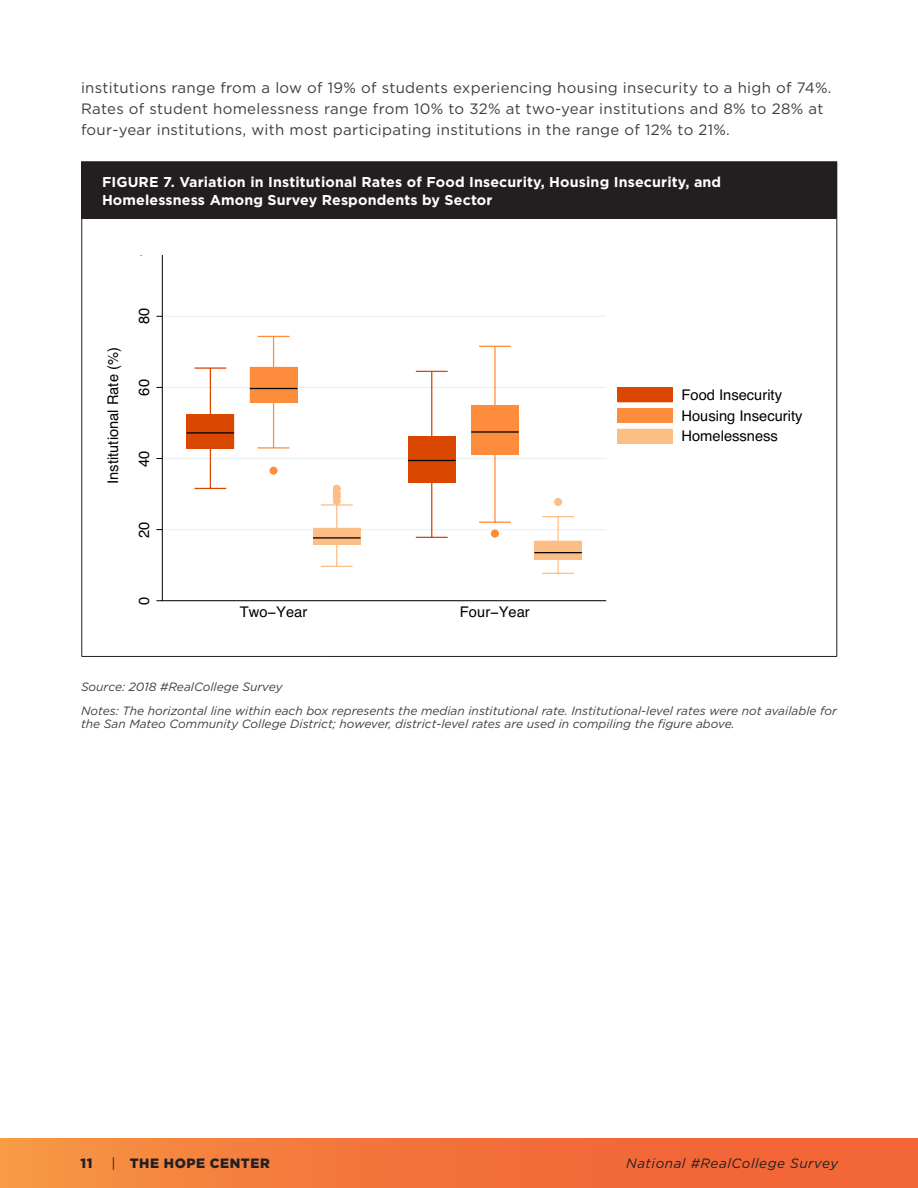
<style>
.page{position:relative;width:918px;height:1188px;background:#fff}
.page>*{position:absolute;margin:0;border:0;box-sizing:border-box;transform-origin:0 0}
.Body{font:15px/21px "Gotham";letter-spacing:.02em;color:#3e3e3f}
.t1{font:14.7px/20.5px "Helvetica";color:#000}
.Figure_title{font:700 14.25px/18px "Gotham";letter-spacing:.01em;color:#fff}
.t2{font:italic 13.5px "Gotham";letter-spacing:.04em;color:#231f20}
.t3{font:900 13.5px "Gotham";letter-spacing:.04em;color:#231f20}
.Footnote{font:italic 12px/13.5px "Gotham";color:#3e3e3f}
.s1{font-weight:400}
</style>
<div class="page">
<div style="left:82px;top:162px;width:755px;height:56px;background:#231f20"></div>
<hr style="left:81px;top:219px;width:1px;height:437px;background:#231f20">
<hr style="left:837px;top:219px;width:1px;height:437px;background:#231f20">
<hr style="left:82px;top:656px;width:243px;height:1px;background:#231f20">
<hr style="left:325px;top:656px;width:512px;height:1px;background:#231f20">
<hr style="left:81px;top:161px;width:244px;height:2px;background:#231f20">
<hr style="left:81px;top:163px;width:1px;height:55px;background:#231f20">
<hr style="left:325px;top:161px;width:512px;height:2px;background:#231f20">
<hr style="left:81px;top:218px;width:244px;height:1px;background:#231f20">
<hr style="left:325px;top:218px;width:512px;height:1px;background:#231f20">
<svg style="left:186px;top:335px;width:396px;height:238px"></svg>
<hr style="left:162px;top:529px;width:444px;height:1px;background:#eaf2f3">
<hr style="left:162px;top:458px;width:444px;height:1px;background:#eaf2f3">
<hr style="left:162px;top:387px;width:444px;height:1px;background:#eaf2f3">
<hr style="left:162px;top:316px;width:444px;height:1px;background:#eaf2f3">
<hr style="left:162px;top:255px;width:444px;height:1px;background:#eaf2f3">
<div style="left:187px;top:414px;width:47px;height:35px;background:#d94701"></div>
<hr style="left:187px;top:432px;width:47px;height:2px;background:#000">
<hr style="left:210px;top:449px;width:1px;height:39px;background:#d94701">
<hr style="left:210px;top:368px;width:1px;height:46px;background:#d94701">
<hr style="left:194px;top:488px;width:32px;height:1px;background:#d94701">
<hr style="left:194px;top:367px;width:32px;height:2px;background:#d94701">
<div style="left:250px;top:367px;width:47px;height:35px;background:#fd8d3c"></div>
<hr style="left:250px;top:388px;width:47px;height:1px;background:#000">
<hr style="left:273px;top:402px;width:1px;height:46px;background:#fd8d3c">
<hr style="left:273px;top:336px;width:1px;height:31px;background:#fd8d3c">
<hr style="left:258px;top:447px;width:31px;height:2px;background:#fd8d3c">
<hr style="left:258px;top:336px;width:31px;height:1px;background:#fd8d3c">
<div style="left:313px;top:528px;width:48px;height:16px;background:#fdbe85"></div>
<hr style="left:313px;top:537px;width:48px;height:2px;background:#000">
<svg style="left:336px;top:544px;width:1px;height:22px"></svg>
<svg style="left:336px;top:506px;width:1px;height:22px"></svg>
<hr style="left:321px;top:566px;width:32px;height:1px;background:#fdbe85">
<hr style="left:321px;top:504px;width:32px;height:2px;background:#fdbe85">
<div style="left:408px;top:436px;width:48px;height:47px;background:#d94701"></div>
<hr style="left:408px;top:460px;width:48px;height:1px;background:#000">
<hr style="left:431px;top:483px;width:1px;height:54px;background:#d94701">
<hr style="left:431px;top:371px;width:1px;height:65px;background:#d94701">
<hr style="left:416px;top:537px;width:32px;height:1px;background:#d94701">
<hr style="left:416px;top:371px;width:32px;height:1px;background:#d94701">
<div style="left:471px;top:406px;width:48px;height:49px;background:#fd8d3c"></div>
<hr style="left:471px;top:431px;width:48px;height:2px;background:#000">
<hr style="left:494px;top:455px;width:2px;height:67px;background:#fd8d3c">
<hr style="left:494px;top:346px;width:2px;height:60px;background:#fd8d3c">
<hr style="left:479px;top:522px;width:32px;height:1px;background:#fd8d3c">
<hr style="left:479px;top:346px;width:32px;height:1px;background:#fd8d3c">
<div style="left:534px;top:541px;width:48px;height:19px;background:#fdbe85"></div>
<hr style="left:534px;top:552px;width:48px;height:1px;background:#000">
<svg style="left:557px;top:560px;width:2px;height:13px"></svg>
<hr style="left:557px;top:517px;width:2px;height:24px;background:#fdbe85">
<hr style="left:542px;top:573px;width:32px;height:1px;background:#fdbe85">
<hr style="left:542px;top:516px;width:32px;height:1px;background:#fdbe85">
<div style="left:270px;top:467px;width:7px;height:8px;background:#fd8d3c;border-radius:50%"></div>
<div style="left:270px;top:467px;width:7px;height:8px;border:1px solid #fd8d3c;border-radius:50%"></div>
<div style="left:333px;top:497px;width:8px;height:8px;background:#fdbe85;border-radius:50%"></div>
<div style="left:333px;top:497px;width:8px;height:8px;border:1px solid #fdbe85;border-radius:50%"></div>
<div style="left:333px;top:493px;width:8px;height:7px;background:#fdbe85;border-radius:50%"></div>
<div style="left:333px;top:493px;width:8px;height:7px;border:1px solid #fdbe85;border-radius:50%"></div>
<div style="left:333px;top:490px;width:8px;height:7px;background:#fdbe85;border-radius:50%"></div>
<div style="left:333px;top:490px;width:8px;height:7px;border:1px solid #fdbe85;border-radius:50%"></div>
<div style="left:333px;top:485px;width:8px;height:8px;background:#fdbe85;border-radius:50%"></div>
<div style="left:333px;top:485px;width:8px;height:8px;border:1px solid #fdbe85;border-radius:50%"></div>
<div style="left:491px;top:530px;width:8px;height:8px;background:#fd8d3c;border-radius:50%"></div>
<div style="left:491px;top:530px;width:8px;height:7px;border:1px solid #fd8d3c;border-radius:50%"></div>
<div style="left:554px;top:498px;width:8px;height:8px;background:#fdbe85;border-radius:50%"></div>
<div style="left:554px;top:498px;width:8px;height:8px;border:1px solid #fdbe85;border-radius:50%"></div>
<hr style="left:162px;top:255px;width:1px;height:346px;background:#000">
<hr style="left:162px;top:600px;width:444px;height:1px;background:#000">
<div style="left:618px;top:388px;width:55px;height:14px;background:#d94701"></div>
<div style="left:618px;top:408px;width:55px;height:15px;background:#fd8d3c"></div>
<div style="left:618px;top:429px;width:55px;height:14px;background:#fdbe85"></div>
<div style="left:0;top:1138px;width:918px;height:50px;background:linear-gradient(to right,#f68f42,#f15b35)"></div>
<p class="Body" style="left:81px;top:77px;width:752px">institutions range from a low of 19% of students experiencing housing insecurity to a high of 74%.<br>Rates of student homelessness range from 10% to 32% at two-year institutions and 8% to 28% at four-year institutions, with most participating institutions in the range of 12% to 21%.</p>
<p class="Figure_title" style="left:102px;top:173px;width:621px">FIGURE 7. Variation in Institutional Rates of Food Insecurity, Housing Insecurity, and<br>Homelessness Among Survey Respondents by Sector</p>
<p class="t1" style="left:103px;top:484px;width:138px;rotate:-90deg">Institutional Rate (%)</p>
<p class="t1" style="left:134px;top:324px;width:18px;rotate:-90deg">80</p>
<p class="t1" style="left:134px;top:396px;width:18px;rotate:-90deg">60</p>
<p class="t1" style="left:134px;top:467px;width:18px;rotate:-90deg">40</p>
<p class="t1" style="left:134px;top:538px;width:18px;rotate:-90deg">20</p>
<p class="t1" style="left:134px;top:605px;width:10px;rotate:-90deg">0</p>
<p class="t1" style="left:240px;top:602px;width:69px">Two−Year</p>
<p class="t1" style="left:460px;top:602px;width:71px">Four−Year</p>
<p class="t1" style="left:682px;top:385px;width:122px">Food Insecurity<br>Housing Insecurity<br>Homelessness</p>
<p class="Footnote" style="left:81px;top:680px;width:203px">Source: 2018 #RealCollege Survey</p>
<p class="Footnote" style="left:81px;top:703px;width:758px">Notes: The horizontal line within each box represents the median institutional rate. Institutional-level rates were not available for the San Mateo Community College District; however, district-level rates are used in compiling the figure above.</p>
<p class="t3" style="left:81px;top:1153px;width:13px">11</p>
<p class="t3" style="left:111px;top:1153px;width:160px"><span class="s1">|</span> THE HOPE CENTER</p>
<p class="t2" style="left:626px;top:1154px;width:213px">National #RealCollege Survey</p>
</div>
